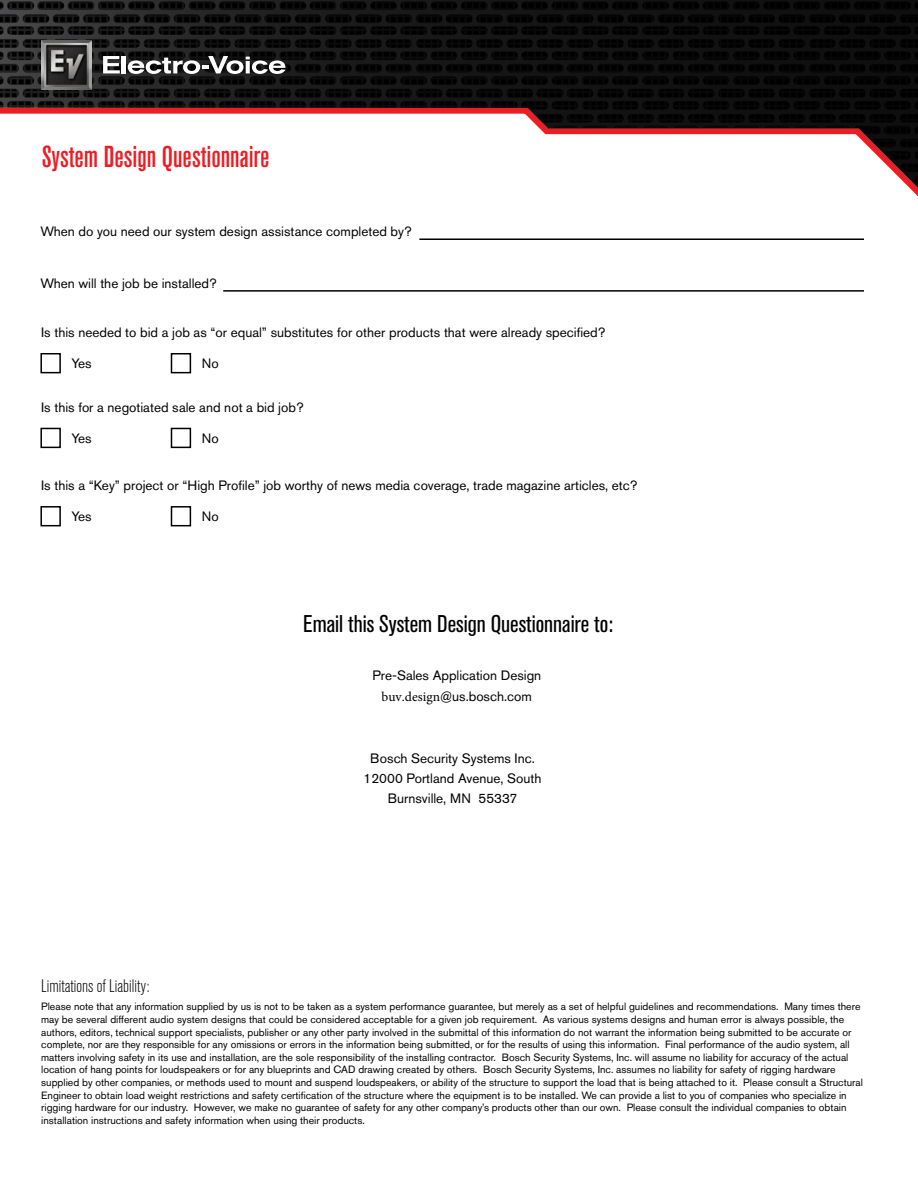
<style>
.page{position:relative;width:918px;height:1188px;background:#fff}
.page>*{position:absolute;margin:0;border:0;box-sizing:border-box;transform-origin:0 0}
.Paragraph_Style_1{font:500 condensed 30px "Akzidenz Grotesk Pro";color:#ed1d24}
.Paragraph_Style_1-2{font:condensed 24px "Akzidenz Grotesk Pro";color:#000}
.t1{font:300 condensed 18px "Akzidenz Grotesk Pro";color:#000}
.Paragraph_Style_1-3{font:13.5px/20.4px "Akzidenz Grotesk Pro";color:#000;text-align:center}
.t2{font:10.5px/12.6px "Akzidenz Grotesk Pro";color:#000}
.s1{font-family:"Minion Pro"}
</style>
<div class="page">
<svg style="left:0;top:0;width:918px;height:197px"></svg>
<hr style="left:419px;top:238px;width:445px;height:2px;background:#000">
<hr style="left:223px;top:290px;width:641px;height:2px;background:#000">
<div style="left:40px;top:353px;width:21px;height:20px;border:2px solid #000"></div>
<div style="left:40px;top:428px;width:21px;height:20px;border:2px solid #000"></div>
<div style="left:40px;top:506px;width:21px;height:20px;border:2px solid #000"></div>
<div style="left:171px;top:353px;width:20px;height:20px;border:2px solid #000"></div>
<div style="left:171px;top:428px;width:20px;height:20px;border:2px solid #000"></div>
<div style="left:171px;top:506px;width:20px;height:20px;border:2px solid #000"></div>
<p class="Paragraph_Style_1" style="left:42px;top:137px;width:229px">System Design Questionnaire</p>
<p class="Paragraph_Style_1-3" style="left:40px;top:221px;width:373px">When do you need our system design assistance completed by?</p>
<p class="Paragraph_Style_1-3" style="left:40px;top:273px;width:178px">When will the job be installed?</p>
<p class="Paragraph_Style_1-3" style="left:41px;top:322px;width:566px">Is this needed to bid a job as “or equal” substitutes for other products that were already specified?</p>
<p class="Paragraph_Style_1-3" style="left:72px;top:353px;width:22px">Yes</p>
<p class="Paragraph_Style_1-3" style="left:202px;top:353px;width:18px">No</p>
<p class="Paragraph_Style_1-3" style="left:41px;top:397px;width:264px">Is this for a negotiated sale and not a bid job?</p>
<p class="Paragraph_Style_1-3" style="left:72px;top:428px;width:22px">Yes</p>
<p class="Paragraph_Style_1-3" style="left:202px;top:428px;width:18px">No</p>
<p class="Paragraph_Style_1-3" style="left:41px;top:475px;width:598px">Is this a “Key” project or “High Profile” job worthy of news media coverage, trade magazine articles, etc?</p>
<p class="Paragraph_Style_1-3" style="left:72px;top:506px;width:22px">Yes</p>
<p class="Paragraph_Style_1-3" style="left:202px;top:506px;width:18px">No</p>
<p class="Paragraph_Style_1-2" style="left:303px;top:608px;width:311px">Email this System Design Questionnaire to:</p>
<p class="Paragraph_Style_1-3" style="left:372px;top:665px;width:170px">Pre-Sales Application Design <span class="s1">buv.design</span>@us.bosch.com</p>
<p class="Paragraph_Style_1-3" style="left:370px;top:748px;width:166px">Bosch Security Systems Inc.</p>
<p class="Paragraph_Style_1-3" style="left:364px;top:768px;width:180px">12000 Portland Avenue, South</p>
<p class="Paragraph_Style_1-3" style="left:388px;top:789px;width:131px">Burnsville, MN 55337</p>
<p class="t1" style="left:41px;top:974px;width:110px">Limitations of Liability:</p>
<p class="t2" style="left:41px;top:1000px;width:823px">Please note that any information supplied by us is not to be taken as a system performance guarantee, but merely as a set of helpful guidelines and recommendations. Many times there may be several different audio system designs that could be considered acceptable for a given job requirement. As various systems designs and human error is always possible, the authors, editors, technical support specialists, publisher or any other party involved in the submittal of this information do not warrant the information being submitted to be accurate or complete, nor are they responsible for any omissions or errors in the information being submitted, or for the results of using this information. Final performance of the audio system, all matters involving safety in its use and installation, are the sole responsibility of the installing contractor. Bosch Security Systems, Inc. will assume no liability for accuracy of the actual location of hang points for loudspeakers or for any blueprints and CAD drawing created by others. Bosch Security Systems, Inc. assumes no liability for safety of rigging hardware supplied by other companies, or methods used to mount and suspend loudspeakers, or ability of the structure to support the load that is being attached to it. Please consult a Structural Engineer to obtain load weight restrictions and safety certification of the structure where the equipment is to be installed. We can provide a list to you of companies who specialize in rigging hardware for our industry. However, we make no guarantee of safety for any other company’s products other than our own. Please consult the individual companies to obtain installation instructions and safety information when using their products.</p>
</div>
